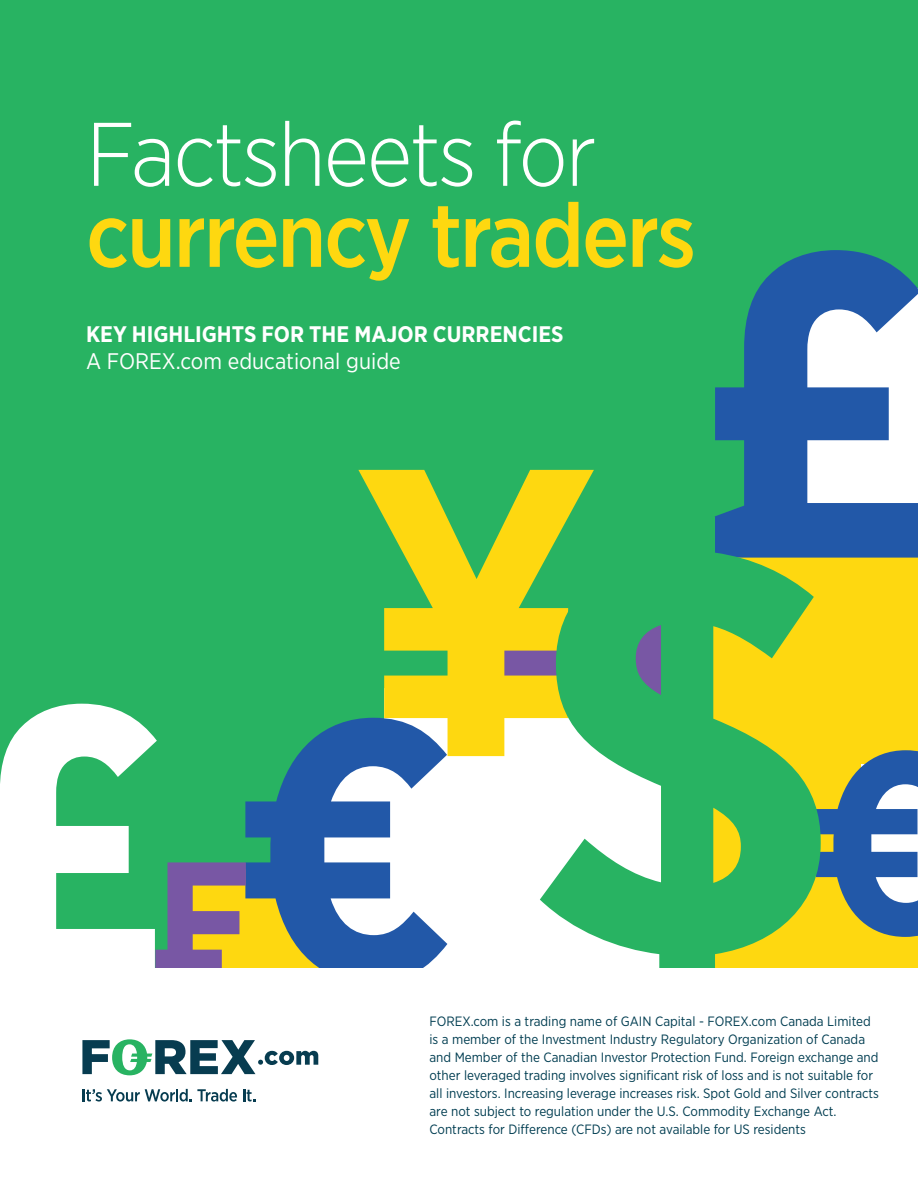
<style>
.page{position:relative;width:918px;height:1188px;background:#fff}
.page>*{position:absolute;margin:0;border:0;box-sizing:border-box;transform-origin:0 0}
.t1{font:500 90px "Gotham Narrow";letter-spacing:-.025em;color:#fed810}
.t2{font:300 90px "Gotham Narrow";letter-spacing:-.025em;color:#fff}
.t3{font:700 22.5px "Gotham Narrow";color:#fff}
.t4{font:22.5px "Gotham Narrow";color:#fff}
.t5{font:13.5px/18px "Gotham Narrow";color:#013d51}
</style>
<div class="page">
<div style="left:0;top:0;width:918px;height:968px;background:#28b362"></div>
<svg style="left:82px;top:1039px;width:236px;height:36px"></svg>
<svg style="left:82px;top:1089px;width:155px;height:13px"></svg>
<svg style="left:243px;top:1089px;width:12px;height:12px"></svg>
<div style="left:447px;top:756px;width:93px;height:212px;background:#fff"></div>
<div style="left:662px;top:557px;width:256px;height:411px;background:#fed810"></div>
<svg style="left:390px;top:756px;width:57px;height:212px;background:#c3d2e7"></svg>
<svg style="left:821px;top:750px;width:97px;height:187px"></svg>
<svg style="left:715px;top:250px;width:203px;height:308px;fill:#2258a8"></svg>
<svg style="left:358px;top:470px;width:236px;height:286px;fill:#fed810"></svg>
<svg style="left:540px;top:516px;width:281px;height:452px;fill:#28b362"></svg>
<svg style="left:0;top:704px;width:390px;height:264px"></svg>
<h1 class="t2" style="left:86px;top:99px;width:512px">Factsheets for</h1>
<h1 class="t1" style="left:86px;top:178px;width:612px">currency traders</h1>
<h2 class="t3" style="left:86px;top:319px;width:479px">KEY HIGHLIGHTS FOR THE MAJOR CURRENCIES</h2>
<h2 class="t4" style="left:86px;top:347px;width:316px">A FOREX.com educational guide</h2>
<p class="t5" style="left:429px;top:1012px;width:451px">FOREX.com is a trading name of GAIN Capital - FOREX.com Canada Limited is a member of the Investment Industry Regulatory Organization of Canada and Member of the Canadian Investor Protection Fund. Foreign exchange and other leveraged trading involves significant risk of loss and is not suitable for all investors. Increasing leverage increases risk. Spot Gold and Silver contracts are not subject to regulation under the U.S. Commodity Exchange Act.<br>Contracts for Difference (CFDs) are not available for US residents</p>
</div>
